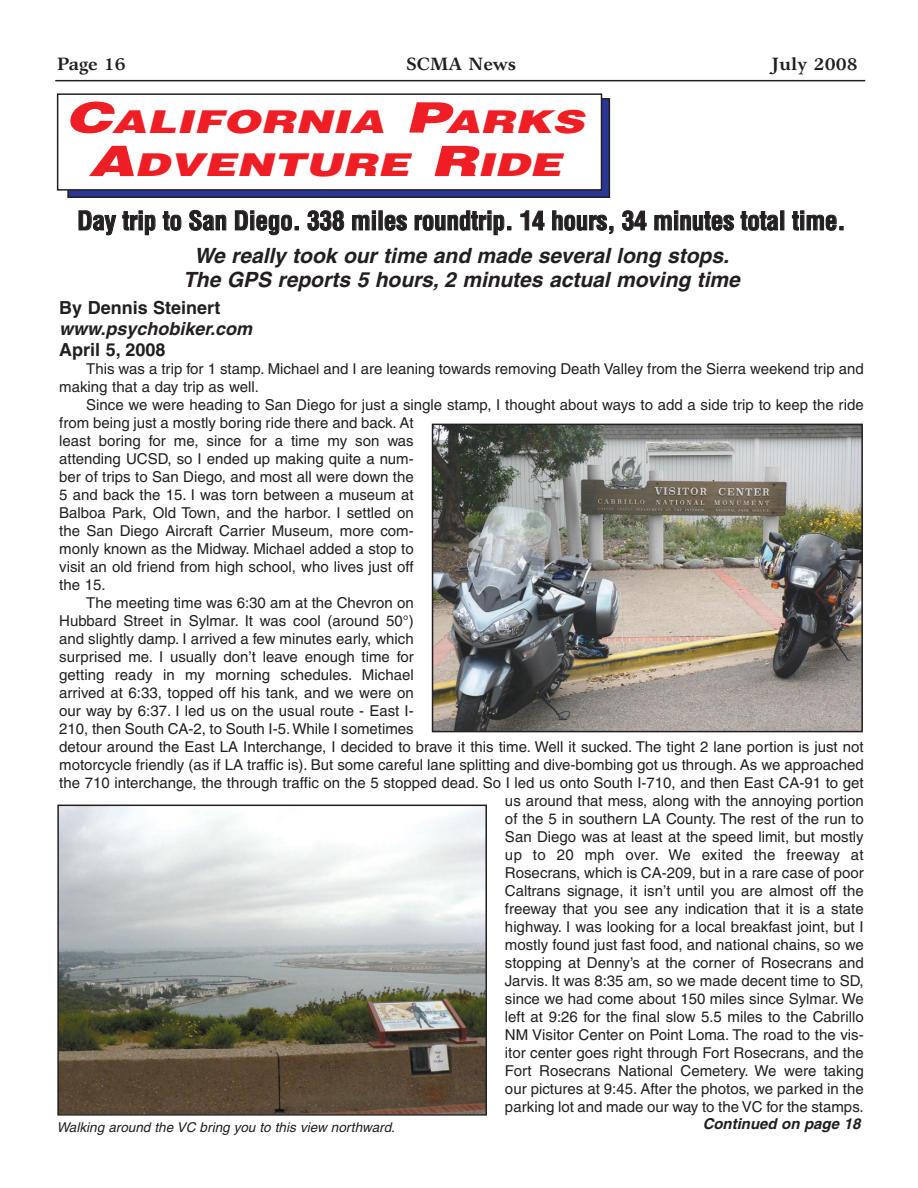
<style>
.page{position:relative;width:918px;height:1188px;background:#fff}
.page>*{position:absolute;margin:0;border:0;box-sizing:border-box;transform-origin:0 0}
.t1{font:italic 900 31.5px/43.5px "Helvetica";color:#ee1e24;text-align:center;scale:1.41 1}
.t2{font:700 condensed 25.5px "Helvetica";letter-spacing:-.015em;color:#231f20}
.t3{font:italic 700 21px/24px "Helvetica";color:#231f20;text-align:center}
.t4{font:700 18px "Helvetica";color:#231f20}
.t5{font:700 18px "Garth Graphic";color:#231f20}
.t6{font:italic 700 18px "Helvetica";color:#231f20}
.t7{font:15px/18px "Helvetica";color:#231f20}
.t8{font:15px "Helvetica";letter-spacing:.02em;color:#231f20}
.t9{font:italic 700 15px "Helvetica";color:#231f20}
.t10{font:italic 13.5px "Helvetica";color:#231f20}
.s1{font-size:42px}
</style>
<div class="page">
<hr style="left:55px;top:80px;width:810px;height:1px;background:#231f20">
<div style="left:68px;top:99px;width:541px;height:98px;background:#293795"></div>
<div style="left:67px;top:98px;width:543px;height:100px;border:1px solid #231f20"></div>
<div style="left:58px;top:94px;width:544px;height:96px;background:#fff"></div>
<div style="left:57px;top:93px;width:545px;height:98px;border:1px solid #231f20"></div>
<img style="left:435px;top:427px;width:425px;height:302px">
<div style="left:432px;top:424px;width:431px;height:308px;border:2px solid #231f20"></div>
<img style="left:60px;top:808px;width:424px;height:305px">
<div style="left:57px;top:805px;width:430px;height:311px;border:2px solid #231f20"></div>
<p class="t5" style="left:57px;top:57px;width:71px">Page 16</p>
<p class="t5" style="left:407px;top:57px;width:111px">SCMA News</p>
<p class="t5" style="left:771px;top:57px;width:88px">July 2008</p>
<h1 class="t1" style="left:66px;top:102px;width:374px"><span class="s1">C</span>ALIFORNIA <span class="s1">P</span>ARKS<br><span class="s1">A</span>DVENTURE <span class="s1">R</span>IDE</h1>
<h2 class="t2" style="left:77px;top:211px;width:770px">Day trip to San Diego. 338 miles roundtrip. 14 hours, 34 minutes total time.</h2>
<h3 class="t3" style="left:183px;top:246px;width:563px">We really took our time and made several long stops.<br>The GPS reports 5 hours, 2 minutes actual moving time</h3>
<p class="t4" style="left:59px;top:301px;width:163px">By Dennis Steinert</p>
<p class="t6" style="left:59px;top:322px;width:198px">www.psychobiker.com</p>
<p class="t4" style="left:59px;top:343px;width:108px">April 5, 2008</p>
<p class="t7" style="left:59px;top:361px;width:806px;text-indent:27px">This was a trip for 1 stamp. Michael and I are leaning towards removing Death Valley from the Sierra weekend trip and making that a day trip as well.</p>
<p class="t7" style="left:86px;top:397px;width:779px">Since we were heading to San Diego for just a single stamp, I thought about ways to add a side trip to keep the ride</p>
<p class="t7" style="left:59px;top:415px;width:356px">from being just a mostly boring ride there and back. At</p>
<p class="t7" style="left:59px;top:433px;width:356px">least boring for me, since for a time my son was</p>
<p class="t7" style="left:59px;top:451px;width:356px">attending UCSD, so I ended up making quite a num-</p>
<p class="t7" style="left:59px;top:469px;width:356px">ber of trips to San Diego, and most all were down the</p>
<p class="t7" style="left:59px;top:487px;width:356px">5 and back the 15. I was torn between a museum at</p>
<p class="t7" style="left:59px;top:505px;width:356px">Balboa Park, Old Town, and the harbor. I settled on</p>
<p class="t7" style="left:59px;top:523px;width:356px">the San Diego Aircraft Carrier Museum, more com-</p>
<p class="t7" style="left:59px;top:541px;width:356px">monly known as the Midway. Michael added a stop to</p>
<p class="t7" style="left:59px;top:559px;width:356px">visit an old friend from high school, who lives just off</p>
<p class="t7" style="left:59px;top:577px;width:48px">the 15.</p>
<p class="t7" style="left:86px;top:595px;width:329px">The meeting time was 6:30 am at the Chevron on</p>
<p class="t7" style="left:59px;top:613px;width:356px">Hubbard Street in Sylmar. It was cool (around 50°)</p>
<p class="t7" style="left:59px;top:631px;width:356px">and slightly damp. I arrived a few minutes early, which</p>
<p class="t7" style="left:59px;top:649px;width:356px">surprised me. I usually don’t leave enough time for</p>
<p class="t7" style="left:59px;top:667px;width:356px">getting ready in my morning schedules. Michael</p>
<p class="t7" style="left:59px;top:685px;width:356px">arrived at 6:33, topped off his tank, and we were on</p>
<p class="t7" style="left:59px;top:703px;width:356px">our way by 6:37. I led us on the usual route - East I-</p>
<p class="t7" style="left:59px;top:721px;width:356px">210, then South CA-2, to South I-5. While I sometimes</p>
<p class="t7" style="left:59px;top:739px;width:806px">detour around the East LA Interchange, I decided to brave it this time. Well it sucked. The tight 2 lane portion is just not</p>
<p class="t7" style="left:59px;top:757px;width:806px">motorcycle friendly (as if LA traffic is). But some careful lane splitting and dive-bombing got us through. As we approached</p>
<p class="t7" style="left:59px;top:775px;width:806px">the 710 interchange, the through traffic on the 5 stopped dead. So I led us onto South I-710, and then East CA-91 to get</p>
<p class="t7" style="left:505px;top:793px;width:360px">us around that mess, along with the annoying portion</p>
<p class="t7" style="left:505px;top:811px;width:360px">of the 5 in southern LA County. The rest of the run to</p>
<p class="t7" style="left:505px;top:829px;width:360px">San Diego was at least at the speed limit, but mostly</p>
<p class="t8" style="left:505px;top:850px;width:360px">up to 20 mph over. We exited the freeway at</p>
<p class="t7" style="left:505px;top:865px;width:360px">Rosecrans, which is CA-209, but in a rare case of poor</p>
<p class="t7" style="left:505px;top:883px;width:360px">Caltrans signage, it isn’t until you are almost off the</p>
<p class="t7" style="left:505px;top:901px;width:360px">freeway that you see any indication that it is a state</p>
<p class="t7" style="left:505px;top:919px;width:360px">highway. I was looking for a local breakfast joint, but I</p>
<p class="t7" style="left:505px;top:937px;width:360px">mostly found just fast food, and national chains, so we</p>
<p class="t7" style="left:505px;top:955px;width:360px">stopping at Denny’s at the corner of Rosecrans and</p>
<p class="t7" style="left:505px;top:973px;width:360px">Jarvis. It was 8:35 am, so we made decent time to SD,</p>
<p class="t7" style="left:505px;top:991px;width:360px">since we had come about 150 miles since Sylmar. We</p>
<p class="t7" style="left:505px;top:1009px;width:360px">left at 9:26 for the final slow 5.5 miles to the Cabrillo</p>
<p class="t7" style="left:505px;top:1027px;width:360px">NM Visitor Center on Point Loma. The road to the vis-</p>
<p class="t7" style="left:505px;top:1045px;width:360px">itor center goes right through Fort Rosecrans, and the</p>
<p class="t7" style="left:505px;top:1063px;width:360px">Fort Rosecrans National Cemetery. We were taking</p>
<p class="t7" style="left:505px;top:1081px;width:360px">our pictures at 9:45. After the photos, we parked in the</p>
<p class="t7" style="left:505px;top:1099px;width:360px">parking lot and made our way to the VC for the stamps.</p>
<p class="t10" style="left:57px;top:1122px;width:342px">Walking around the VC bring you to this view northward.</p>
<p class="t9" style="left:703px;top:1119px;width:162px">Continued on page 18</p>
</div>
